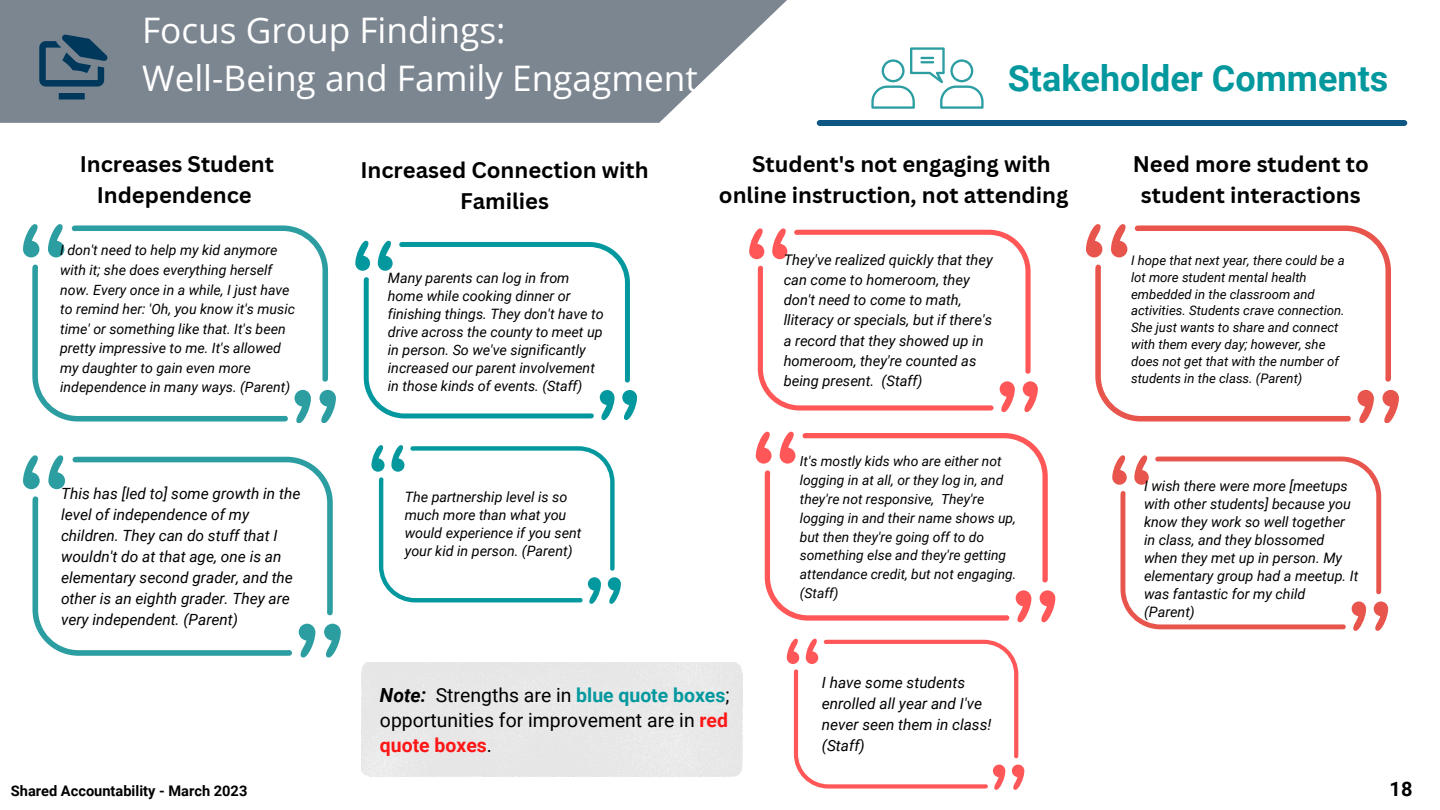
<style>
.page{position:relative;width:1440px;height:810px;background:#fff}
.page>*{position:absolute;margin:0;border:0;box-sizing:border-box;transform-origin:0 0}
.t1{font:700 36px "Roboto";color:#03989e}
.t2{font:35.2px "Open Sans";color:#fff}
.t3{font:700 22px/30.8px "Canva Sans";color:#000;text-align:center}
.t4{font:700 20px "Roboto";color:#000}
.t5{font:19.4px/24.8px "Roboto";color:#000;text-align:justify}
.t6{font:italic 15.4px/21px "Roboto";color:#000}
.t7{font:italic 14.7px/20.3px "Roboto";color:#000}
.t8{font:700 14.6px "Roboto";color:#000}
.t9{font:italic 14.4px/18px "Roboto";color:#000}
.t10{font:italic 14.3px/18px "Roboto";color:#000}
.t11{font:italic 14.1px/19.5px "Roboto";color:#000}
.t12{font:italic 13.8px/19px "Roboto";color:#000}
.t13{font:italic 13.1px/16.8px "Roboto";color:#000}
.s1{font-weight:700;font-style:italic}
.s2{font-weight:700;color:#03989e}
.s3{font-weight:700;color:#ff1616}
</style>
<div class="page">
<svg style="left:23px;top:224px;width:313px;height:199px"></svg>
<svg style="left:23px;top:455px;width:318px;height:203px"></svg>
<svg style="left:756px;top:432px;width:299px;height:190px"></svg>
<svg style="left:749px;top:228px;width:289px;height:184px"></svg>
<svg style="left:787px;top:639px;width:237px;height:151px"></svg>
<div style="left:0;top:0;width:802px;height:123px;background:#7c8691"></div>
<svg style="left:39px;top:35px;width:69px;height:65px"></svg>
<svg style="left:871px;top:47px;width:113px;height:62px"></svg>
<div style="left:820px;top:120px;width:584px;height:6px;background:#0e5784"></div>
<svg style="left:1086px;top:224px;width:313px;height:199px"></svg>
<svg style="left:1112px;top:455px;width:276px;height:176px"></svg>
<svg style="left:371px;top:445px;width:250px;height:159px"></svg>
<svg style="left:355px;top:241px;width:282px;height:179px"></svg>
<p class="t2" style="left:142px;top:5px;width:365px">Focus Group Findings:</p>
<p class="t2" style="left:142px;top:54px;width:557px">Well-Being and Family Engagment</p>
<p class="t1" style="left:1008px;top:58px;width:382px">Stakeholder Comments</p>
<p class="t3" style="left:80px;top:148px;width:196px">Increases Student<br>Independence</p>
<p class="t11" style="left:60px;top:241px;width:236px">I don't need to help my kid anymore with it; she does everything herself now. Every once in a while, I just have to remind her: 'Oh, you know it's music time' or something like that. It's been pretty impressive to me. It's allowed my daughter to gain even more independence in many ways. (Parent)</p>
<p class="t6" style="left:61px;top:483px;width:241px">This has [led to] some growth in the level of independence of my children. They can do stuff that I wouldn't do at that age, one is an elementary second grader, and the other is an eighth grader. They are very independent. (Parent)</p>
<p class="t3" style="left:360px;top:154px;width:290px">Increased Connection with<br>Families</p>
<p class="t10" style="left:388px;top:269px;width:217px">Many parents can log in from home while cooking dinner or finishing things. They don't have to drive across the county to meet up in person. So we've significantly increased our parent involvement in those kinds of events. (Staff)</p>
<p class="t10" style="left:405px;top:488px;width:178px">The partnership level is so much more than what you would experience if you sent your kid in person. (Parent)</p>
<p class="t3" style="left:719px;top:148px;width:351px;text-align:left;text-indent:33px">Student's not engaging with online instruction, not attending</p>
<p class="t7" style="left:784px;top:249px;width:211px">They've realized quickly that they can come to homeroom, they don't need to come to math, lliteracy or specials, but if there's a record that they showed up in homeroom, they're counted as being present. (Staff)</p>
<p class="t12" style="left:800px;top:451px;width:218px">It's mostly kids who are either not logging in at all, or they log in, and they're not responsive, They're logging in and their name shows up, but then they're going off to do something else and they're getting attendance credit, but not engaging. (Staff)</p>
<p class="t5" style="left:380px;top:683px;width:351px"><span class="s1">Note:</span> Strengths are in <span class="s2">blue quote boxes</span>; opportunities for improvement are in <span class="s3">red quote boxes</span>.</p>
<p class="t6" style="left:822px;top:672px;width:171px">I have some students enrolled all year and I've never seen them in class! (Staff)</p>
<p class="t3" style="left:1133px;top:148px;width:238px">Need more student to student interactions</p>
<p class="t13" style="left:1131px;top:252px;width:215px">I hope that next year, there could be a lot more student mental health embedded in the classroom and activities. Students crave connection.<br>She just wants to share and connect with them every day; however, she does not get that with the number of students in the class. (Parent)</p>
<p class="t9" style="left:1144px;top:478px;width:216px">I wish there were more [meetups with other students] because you know they work so well together in class, and they blossomed when they met up in person. My elementary group had a meetup. It was fantastic for my child (Parent)</p>
<p class="t8" style="left:11px;top:782px;width:238px">Shared Accountability - March 2023</p>
<p class="t4" style="left:1390px;top:777px;width:24px">18</p>
</div>
